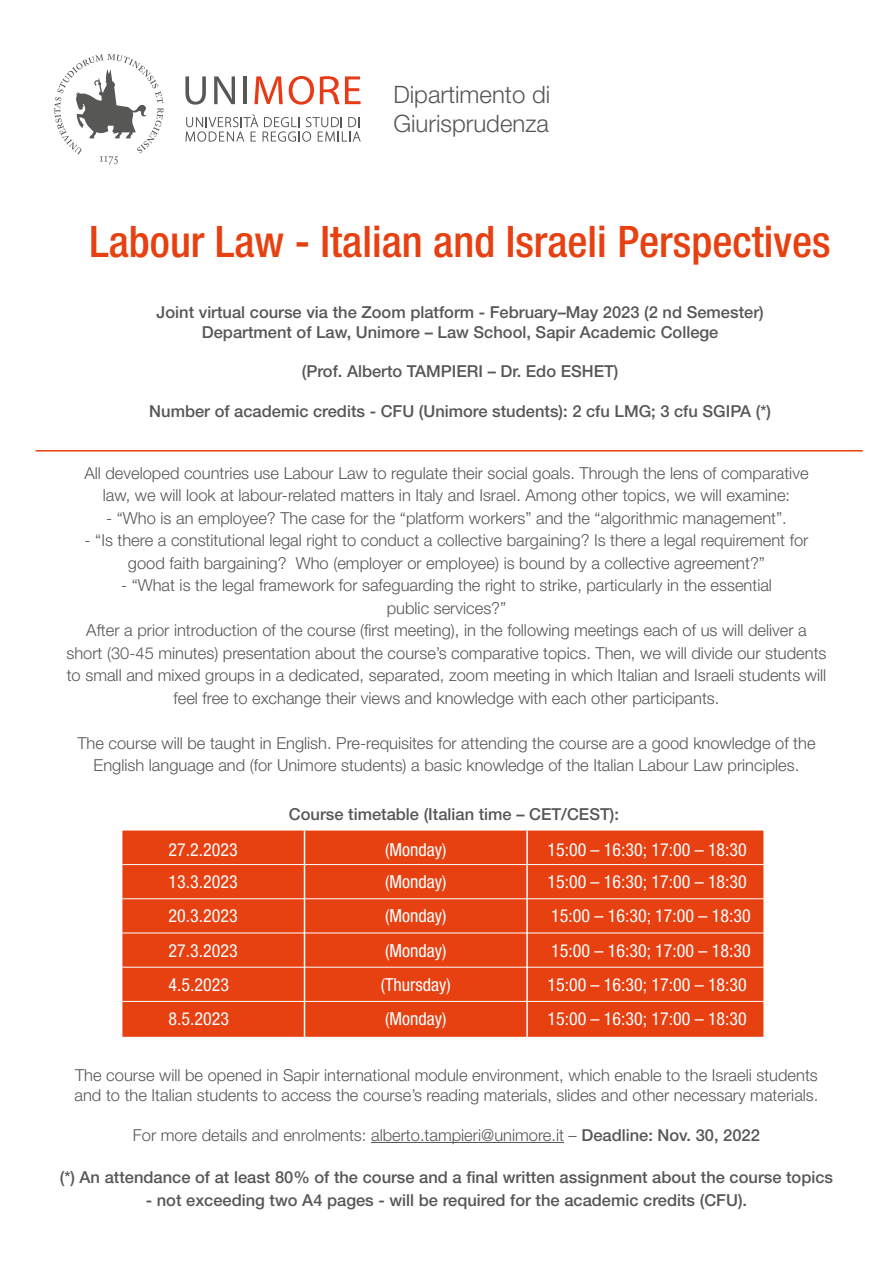
<style>
.page{position:relative;width:893px;height:1263px;background:#fff}
.page>*{position:absolute;margin:0;border:0;box-sizing:border-box;transform-origin:0 0}
.t1{font:500 condensed 43.5px "Helvetica Neue LT Std";color:#e74011}
.t2{font:300 24px/28.8px "Helvetica Neue LT Std";color:#575756}
.t3{font:condensed 18px/34.2px "Helvetica Neue LT Std";color:#fff}
.t4{font:300 16.5px/22.5px "Helvetica Neue LT Std";color:#575756;text-align:center}
.t5{font:500 16.5px/19.8px "Helvetica Neue LT Std";color:#575756;text-align:center}
.s1{font-weight:500}
</style>
<div class="page">
<svg style="left:54px;top:54px;width:109px;height:111px"></svg>
<svg style="left:185px;top:76px;width:21px;height:29px"></svg>
<svg style="left:214px;top:76px;width:21px;height:28px"></svg>
<hr style="left:243px;top:76px;width:4px;height:28px;background:#575756">
<svg style="left:254px;top:76px;width:29px;height:28px"></svg>
<svg style="left:289px;top:76px;width:25px;height:29px"></svg>
<svg style="left:320px;top:76px;width:41px;height:28px"></svg>
<svg style="left:185px;top:114px;width:176px;height:28px"></svg>
<hr style="left:36px;top:450px;width:827px;height:1px;background:#e74011">
<div style="left:122px;top:830px;width:641px;height:207px;background:#e74011;border:2px solid #e74011"></div>
<hr style="left:304px;top:830px;width:1px;height:214px;background:#fff">
<hr style="left:526px;top:830px;width:2px;height:214px;background:#fff">
<hr style="left:122px;top:864px;width:641px;height:1px;background:#fff">
<hr style="left:122px;top:898px;width:641px;height:1px;background:#fff">
<hr style="left:122px;top:933px;width:641px;height:1px;background:#fff">
<hr style="left:122px;top:967px;width:641px;height:1px;background:#fff">
<hr style="left:122px;top:1001px;width:641px;height:1px;background:#fff">
<hr style="left:371px;top:1142px;width:193px;height:1px;background:#575756">
<h2 class="t2" style="left:393px;top:80px;width:158px">Dipartimento di<br>Giurisprudenza</h2>
<h1 class="t1" style="left:90px;top:216px;width:743px">Labour Law - Italian and Israeli Perspectives</h1>
<p class="t5" style="left:157px;top:302px;width:609px">Joint virtual course via the Zoom platform - February–May 2023 (2 nd Semester)<br>Department of Law, Unimore – Law School, Sapir Academic College</p>
<p class="t5" style="left:302px;top:361px;width:318px">(Prof. Alberto TAMPIERI – Dr. Edo ESHET)</p>
<p class="t5" style="left:149px;top:401px;width:623px">Number of academic credits - CFU (Unimore students): 2 cfu LMG; 3 cfu SGIPA (*)</p>
<p class="t4" style="left:84px;top:461px;width:726px">All developed countries use Labour Law to regulate their social goals. Through the lens of comparative law, we will look at labour-related matters in Italy and Israel. Among other topics, we will examine:</p>
<p class="t4" style="left:106px;top:506px;width:682px">- “Who is an employee? The case for the “platform workers” and the “algorithmic management”.</p>
<p class="t4" style="left:85px;top:529px;width:725px">- “Is there a constitutional legal right to conduct a collective bargaining? Is there a legal requirement for good faith bargaining? Who (employer or employee) is bound by a collective agreement?”</p>
<p class="t4" style="left:66px;top:574px;width:762px">- “What is the legal framework for safeguarding the right to strike, particularly in the essential<br>public services?”<br>After a prior introduction of the course (first meeting), in the following meetings each of us will deliver a short (30-45 minutes) presentation about the course’s comparative topics. Then, we will divide our students to small and mixed groups in a dedicated, separated, zoom meeting in which Italian and Israeli students will feel free to exchange their views and knowledge with each other participants.</p>
<p class="t4" style="left:77px;top:731px;width:740px">The course will be taught in English. Pre-requisites for attending the course are a good knowledge of the<br>English language and (for Unimore students) a basic knowledge of the Italian Labour Law principles.</p>
<p class="t3" style="left:169px;top:833px;width:71px;line-height:32.5px">27.2.2023<br>13.3.2023</p>
<p class="t3" style="left:169px;top:899px;width:71px">20.3.2023<br>27.3.2023<br>4.5.2023<br>8.5.2023</p>
<p class="t5" style="left:289px;top:804px;width:332px">Course timetable (Italian time – CET/CEST):</p>
<p class="t3" style="left:385px;top:833px;width:63px;line-height:32.5px">(Monday) (Monday)</p>
<p class="t3" style="left:385px;top:899px;width:63px">(Monday) (Monday)</p>
<p class="t3" style="left:381px;top:967px;width:71px">(Thursday)</p>
<p class="t3" style="left:385px;top:1001px;width:63px">(Monday)</p>
<p class="t3" style="left:547px;top:833px;width:201px;line-height:32.5px">15:00 – 16:30; 17:00 – 18:30<br>15:00 – 16:30; 17:00 – 18:30</p>
<p class="t3" style="left:547px;top:899px;width:205px">15:00 – 16:30; 17:00 – 18:30<br>15:00 – 16:30; 17:00 – 18:30<br>15:00 – 16:30; 17:00 – 18:30<br>15:00 – 16:30; 17:00 – 18:30</p>
<p class="t4" style="left:75px;top:1065px;width:745px;line-height:19.8px;text-align:left">The course will be opened in Sapir international module environment, which enable to the Israeli students and to the Italian students to access the course’s reading materials, slides and other necessary materials.</p>
<p class="t4" style="left:133px;top:1123px;width:628px">For more details and enrolments: alberto.tampieri@unimore.it – <span class="s1">Deadline: Nov. 30, 2022</span></p>
<p class="t5" style="left:60px;top:1167px;width:775px">(*) An attendance of at least 80% of the course and a final written assignment about the course topics</p>
<p class="t5" style="left:146px;top:1190px;width:603px">- not exceeding two A4 pages - will be required for the academic credits (CFU).</p>
</div>
